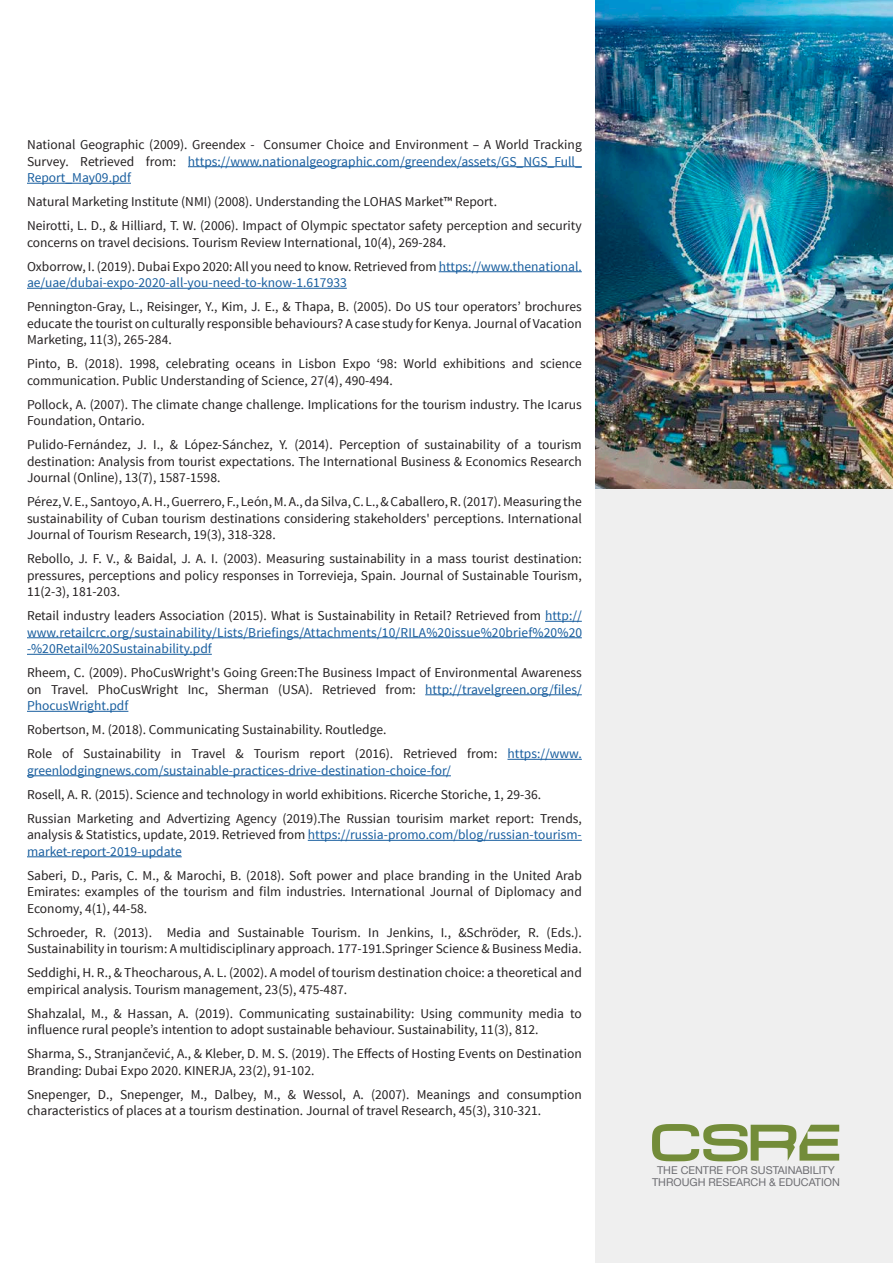
<style>
.page{position:relative;width:893px;height:1263px;background:#fff}
.page>*{position:absolute;margin:0;border:0;box-sizing:border-box;transform-origin:0 0}
.Body_Text{font:13.5px/16.5px "Source Sans Pro";color:#231f20;text-align:justify}
.Body_Text-2{font:13.5px/16.5px "Source Sans Pro";color:#175d9e}
.t1{font:10.8px/12.1px "Helvetica Neue";color:#6d6d72;text-align:center}
.s1{color:#175d9e}
.s2{color:#231f20}
</style>
<div class="page">
<div style="left:595px;top:0;width:298px;height:1263px;background:#efefef"></div>
<img style="left:595px;top:0;width:298px;height:489px">
<svg style="left:652px;top:1124px;width:187px;height:37px"></svg>
<hr style="left:188px;top:166px;width:394px;height:1px;background:#175d9e">
<hr style="left:27px;top:183px;width:104px;height:1px;background:#175d9e">
<hr style="left:439px;top:271px;width:143px;height:1px;background:#175d9e">
<hr style="left:27px;top:288px;width:320px;height:1px;background:#175d9e">
<hr style="left:545px;top:621px;width:37px;height:1px;background:#175d9e">
<hr style="left:27px;top:637px;width:555px;height:1px;background:#175d9e">
<hr style="left:27px;top:654px;width:185px;height:1px;background:#175d9e">
<hr style="left:425px;top:694px;width:157px;height:1px;background:#175d9e">
<hr style="left:27px;top:711px;width:101px;height:1px;background:#175d9e">
<hr style="left:507px;top:759px;width:75px;height:1px;background:#175d9e">
<hr style="left:27px;top:775px;width:424px;height:1px;background:#175d9e">
<hr style="left:308px;top:840px;width:274px;height:1px;background:#175d9e">
<hr style="left:27px;top:856px;width:155px;height:1px;background:#175d9e">
<p class="Body_Text" style="left:27px;top:137px;width:556px">National Geographic (2009). Greendex - Consumer Choice and Environment – A World Tracking Survey. Retrieved from: <span class="s1">https://www.nationalgeographic.com/greendex/assets/GS_NGS_Full_ Report_May09.pdf</span></p>
<p class="Body_Text" style="left:27px;top:194px;width:471px">Natural Marketing Institute (NMI) (2008). Understanding the LOHAS Market™ Report.</p>
<p class="Body_Text" style="left:27px;top:218px;width:556px">Neirotti, L. D., &amp; Hilliard, T. W. (2006). Impact of Olympic spectator safety perception and security concerns on travel decisions. Tourism Review International, 10(4), 269-284.</p>
<p class="Body_Text-2" style="left:27px;top:258px;width:556px"><span class="s2">Oxborrow, I. (2019). Dubai Expo 2020: All you need to know. Retrieved from</span> https://www.thenational. ae/uae/dubai-expo-2020-all-you-need-to-know-1.617933</p>
<p class="Body_Text" style="left:27px;top:299px;width:556px">Pennington-Gray, L., Reisinger, Y., Kim, J. E., &amp; Thapa, B. (2005). Do US tour operators’ brochures educate the tourist on culturally responsible behaviours? A case study for Kenya. Journal of Vacation Marketing, 11(3), 265-284.</p>
<p class="Body_Text" style="left:27px;top:356px;width:556px">Pinto, B. (2018). 1998, celebrating oceans in Lisbon Expo ‘98: World exhibitions and science communication. Public Understanding of Science, 27(4), 490-494.</p>
<p class="Body_Text" style="left:27px;top:396px;width:556px">Pollock, A. (2007). The climate change challenge. Implications for the tourism industry. The Icarus<br>Foundation, Ontario.</p>
<p class="Body_Text" style="left:27px;top:437px;width:556px">Pulido-Fernández, J. I., &amp; López-Sánchez, Y. (2014). Perception of sustainability of a tourism destination: Analysis from tourist expectations. The International Business &amp; Economics Research Journal (Online), 13(7), 1587-1598.</p>
<p class="Body_Text" style="left:27px;top:494px;width:556px">Pérez, V. E., Santoyo, A. H., Guerrero, F., León, M. A., da Silva, C. L., &amp; Caballero, R. (2017). Measuring the sustainability of Cuban tourism destinations considering stakeholders' perceptions. International Journal of Tourism Research, 19(3), 318-328.</p>
<p class="Body_Text" style="left:27px;top:551px;width:556px">Rebollo, J. F. V., &amp; Baidal, J. A. I. (2003). Measuring sustainability in a mass tourist destination: pressures, perceptions and policy responses in Torrevieja, Spain. Journal of Sustainable Tourism, 11(2-3), 181-203.</p>
<p class="Body_Text-2" style="left:27px;top:608px;width:557px;text-align:justify"><span class="s2">Retail industry leaders Association (2015). What is Sustainability in Retail? Retrieved from</span> http:// www.retailcrc.org/sustainability/Lists/Briefings/Attachments/10/RILA%20issue%20brief%20%20 -%20Retail%20Sustainability.pdf</p>
<p class="Body_Text" style="left:27px;top:665px;width:556px">Rheem, C. (2009). PhoCusWright's Going Green:The Business Impact of Environmental Awareness on Travel. PhoCusWright Inc, Sherman (USA). Retrieved from: <span class="s1">http://travelgreen.org/files/ PhocusWright.pdf</span></p>
<p class="Body_Text" style="left:27px;top:722px;width:361px">Robertson, M. (2018). Communicating Sustainability. Routledge.</p>
<p class="Body_Text-2" style="left:27px;top:746px;width:556px"><span class="s2">Role of Sustainability in Travel &amp; Tourism report (2016). Retrieved from:</span> https://www. greenlodgingnews.com/sustainable-practices-drive-destination-choice-for/</p>
<p class="Body_Text" style="left:27px;top:786px;width:516px">Rosell, A. R. (2015). Science and technology in world exhibitions. Ricerche Storiche, 1, 29-36.</p>
<p class="Body_Text" style="left:27px;top:810px;width:556px">Russian Marketing and Advertizing Agency (2019).The Russian tourisim market report: Trends, analysis &amp; Statistics, update, 2019. Retrieved from <span class="s1">https://russia-promo.com/blog/russian-tourism&shy;market-report-2019-update</span></p>
<p class="Body_Text" style="left:27px;top:867px;width:556px">Saberi, D., Paris, C. M., &amp; Marochi, B. (2018). Soft power and place branding in the United Arab Emirates: examples of the tourism and film industries. International Journal of Diplomacy and Economy, 4(1), 44-58.</p>
<p class="Body_Text" style="left:27px;top:924px;width:556px">Schroeder, R. (2013). Media and Sustainable Tourism. In Jenkins, I., &amp;Schröder, R. (Eds.).<br>Sustainability in tourism: A multidisciplinary approach. 177-191.Springer Science &amp; Business Media.</p>
<p class="Body_Text" style="left:27px;top:965px;width:556px">Seddighi, H. R., &amp; Theocharous, A. L. (2002). A model of tourism destination choice: a theoretical and empirical analysis. Tourism management, 23(5), 475-487.</p>
<p class="Body_Text" style="left:27px;top:1005px;width:556px">Shahzalal, M., &amp; Hassan, A. (2019). Communicating sustainability: Using community media to influence rural people’s intention to adopt sustainable behaviour. Sustainability, 11(3), 812.</p>
<p class="Body_Text" style="left:27px;top:1046px;width:556px">Sharma, S., Stranjančević, A., &amp; Kleber, D. M. S. (2019). The Effects of Hosting Events on Destination<br>Branding: Dubai Expo 2020. KINERJA, 23(2), 91-102.</p>
<p class="Body_Text" style="left:27px;top:1086px;width:556px">Snepenger, D., Snepenger, M., Dalbey, M., &amp; Wessol, A. (2007). Meanings and consumption characteristics of places at a tourism destination. Journal of travel Research, 45(3), 310-321.</p>
<p class="t1" style="left:652px;top:1164px;width:189px">THE CENTRE FOR SUSTAINABILITY<br>THROUGH RESEARCH &amp; EDUCATION</p>
</div>
